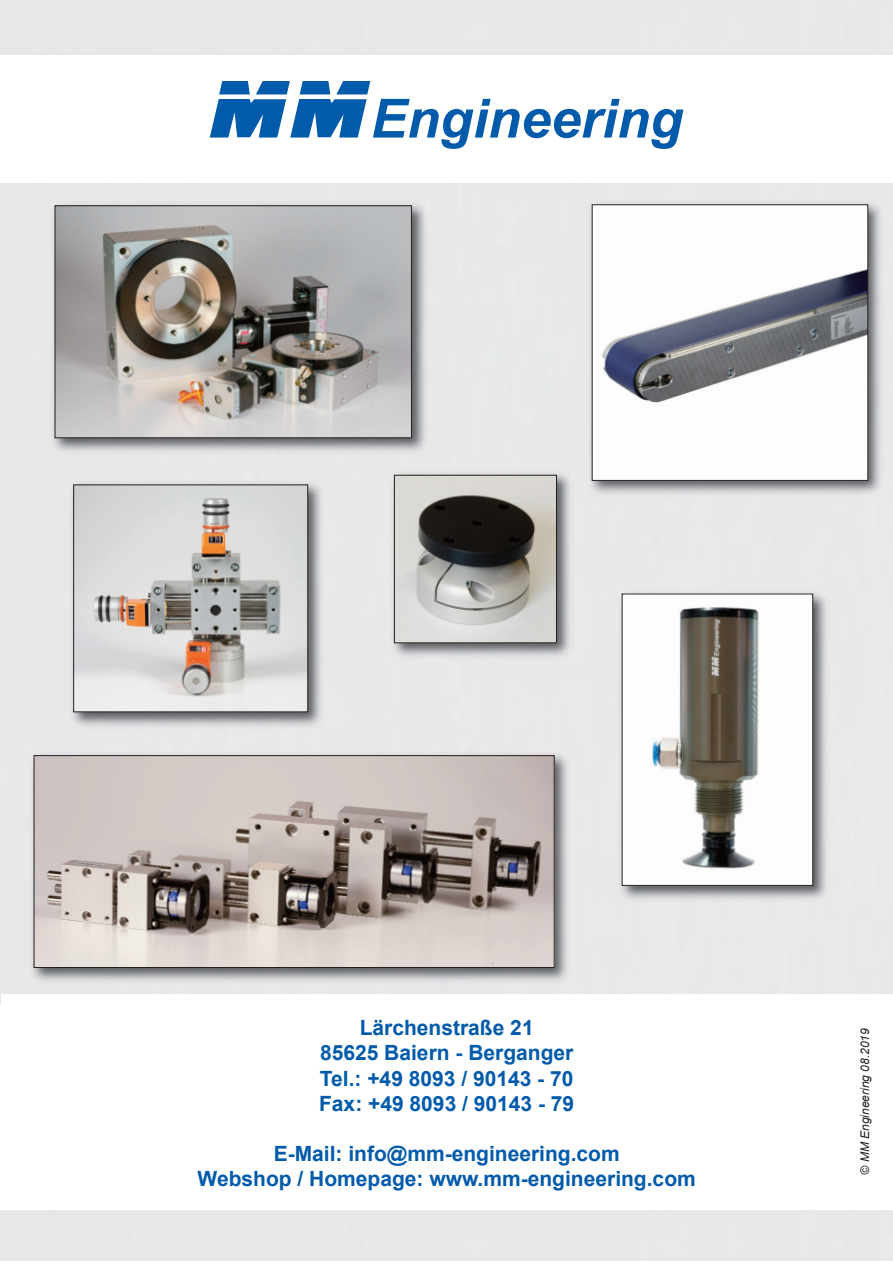
<style>
.page{position:relative;width:893px;height:1263px;background:#fff}
.page>*{position:absolute;margin:0;border:0;box-sizing:border-box;transform-origin:0 0}
.t1{font:italic 700 54px "Arial";color:#015aaa}
.t2{font:700 21px/25.2px "Arial";color:#015aaa;text-align:center}
.t3{font:italic 12px "Arial";color:#231f20}
.s1{font-family:"Amtec";font-weight:400;font-style:normal;font-size:87px}
</style>
<div class="page">
<img style="left:615px;top:587px;width:217px;height:318px">
<img style="left:624px;top:596px;width:187px;height:288px">
<div style="left:622px;top:594px;width:191px;height:292px;border:1px solid #231f20"></div>
<img style="left:27px;top:749px;width:547px;height:238px">
<img style="left:36px;top:757px;width:517px;height:209px">
<div style="left:34px;top:755px;width:521px;height:213px;border:1px solid #231f20"></div>
<img style="left:48px;top:198px;width:384px;height:260px">
<img style="left:57px;top:207px;width:353px;height:229px">
<div style="left:55px;top:205px;width:357px;height:233px;border:1px solid #231f20"></div>
<img style="left:67px;top:478px;width:261px;height:253px">
<img style="left:75px;top:486px;width:231px;height:224px">
<div style="left:73px;top:484px;width:235px;height:228px;border:1px solid #231f20"></div>
<img style="left:585px;top:197px;width:303px;height:303px">
<img style="left:594px;top:206px;width:272px;height:273px">
<div style="left:592px;top:204px;width:276px;height:277px;border:1px solid #231f20"></div>
<img style="left:387px;top:468px;width:189px;height:195px">
<img style="left:396px;top:477px;width:159px;height:164px">
<div style="left:394px;top:475px;width:163px;height:168px;border:1px solid #231f20"></div>
<h1 class="t1" style="left:210px;top:89px;width:474px"><span class="s1">MM</span>Engineering</h1>
<p class="t2" style="left:319px;top:1015px;width:257px">Lärchenstraße 21<br>85625 Baiern - Berganger<br>Tel.: +49 8093 / 90143 - 70<br>Fax: +49 8093 / 90143 - 79</p>
<p class="t2" style="left:198px;top:1141px;width:500px">E-Mail: info@mm-engineering.com<br>Webshop / Homepage: www.mm-engineering.com</p>
<p class="t3" style="left:858px;top:1174px;width:148px;rotate:-90deg">© MM Engineering 08.2019</p>
</div>
